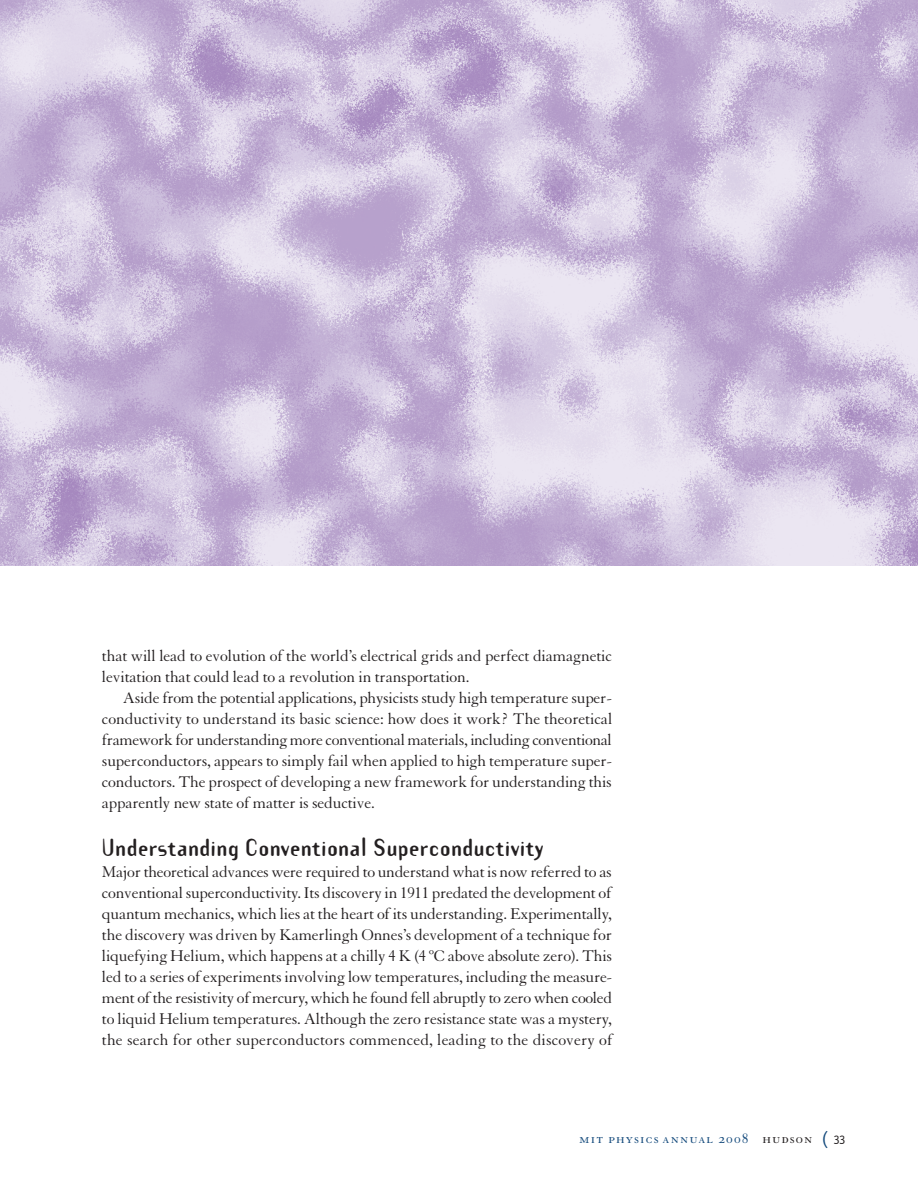
<style>
.page{position:relative;width:918px;height:1188px;background:#fff}
.page>*{position:absolute;margin:0;border:0;box-sizing:border-box;transform-origin:0 0}
.Feature_A_Subhead_fo{font:700 21.75px "Template Gothic";letter-spacing:.015em;color:#231f20}
.Feature_A_Body_11_25{font:16.8px/21px "Granjon";letter-spacing:-.01em;color:#231f20;text-align:justify}
.t1{font:15px "Granjon SC";letter-spacing:.075em;color:#144a7c}
.s1{color:#231f20}
.s2{font-family:"Officina San ITC Book SC";font-size:18px}
.s3{font-family:"Officina San ITC Book SC";font-size:12.75px;color:#231f20}
</style>
<div class="page">
<img style="left:0;top:0;width:918px;height:566px">
<p class="Feature_A_Body_11_25" style="left:102px;top:646px;width:512px">that will lead to evolution of the world’s electrical grids and perfect diamagnetic levitation that could lead to a revolution in transportation.</p>
<p class="Feature_A_Body_11_25" style="left:102px;top:688px;width:512px;text-indent:21px">Aside from the potential applications, physicists study high temperature super&shy;conductivity to understand its basic science: how does it work? The theoretical framework for understanding more conventional materials, including conventional superconductors, appears to simply fail when applied to high temperature super&shy;conductors. The prospect of developing a new framework for understanding this apparently new state of matter is seductive.</p>
<p class="Feature_A_Subhead_fo" style="left:102px;top:832px;width:443px">Understanding Conventional Superconductivity</p>
<p class="Feature_A_Body_11_25" style="left:102px;top:862px;width:512px">Major theoretical advances were required to understand what is now referred to as conventional superconductivity. Its discovery in 1911 predated the development of quantum mechanics, which lies at the heart of its understanding. Experimentally, the discovery was driven by Kamerlingh Onnes’s development of a technique for liquefying Helium, which happens at a chilly 4 K (4 ºC above absolute zero). This led to a series of experiments involving low temperatures, including the measure&shy;ment of the resistivity of mercury, which he found fell abruptly to zero when cooled to liquid Helium temperatures. Although the zero resistance state was a mystery, the search for other superconductors commenced, leading to the discovery of</p>
<p class="t1" style="left:579px;top:1130px;width:268px">mit physics annual 2008 <span class="s1">hudson</span> <span class="s2">(</span> <span class="s3">33</span></p>
</div>
